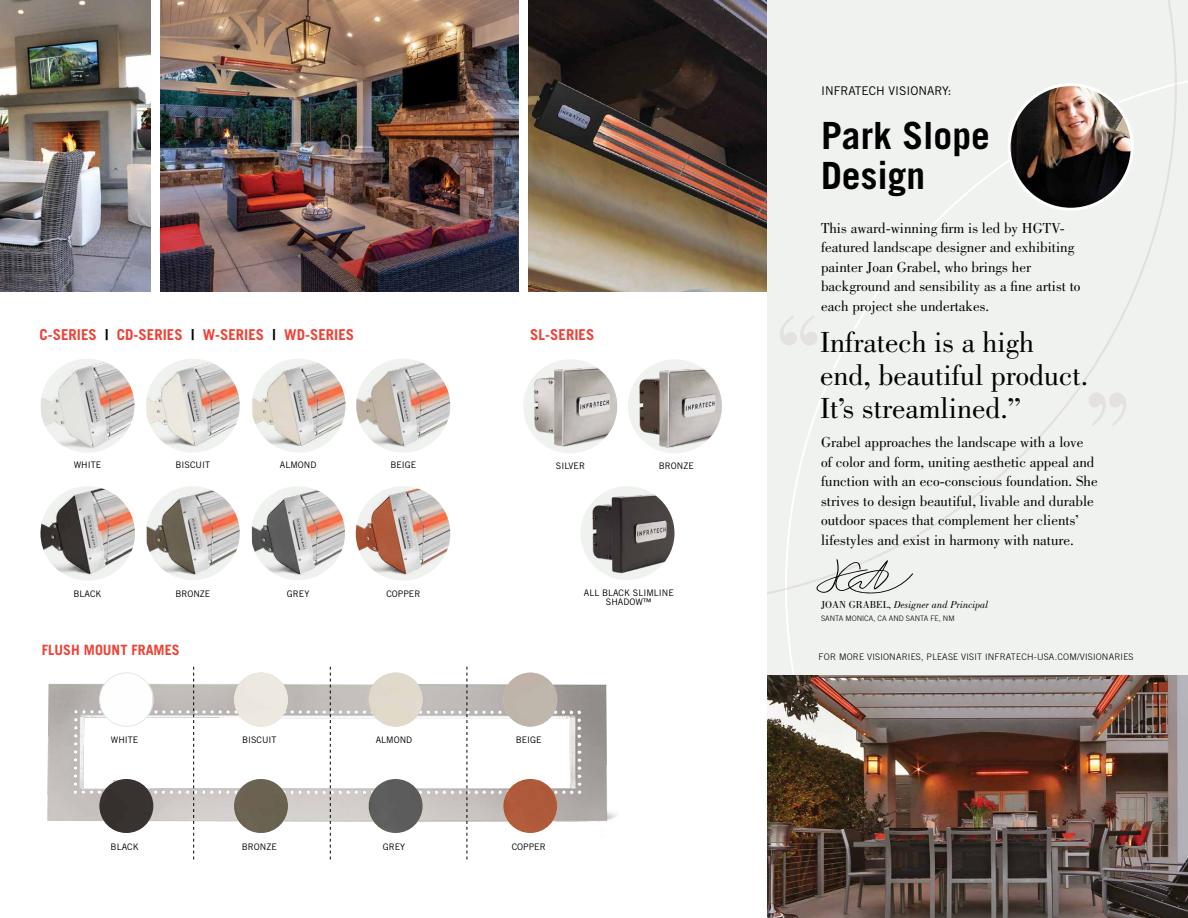
<style>
.page{position:relative;width:1188px;height:918px;background:#fff}
.page>*{position:absolute;margin:0;border:0;box-sizing:border-box;transform-origin:0 0}
.t1{font:700 37.5px/40.5px "Trade Gothic";color:#000}
.t2{font:30px/33px "Bodoni";color:#000101}
.t3{font:15px/19.5px "Bodoni";color:#000}
.t4{font:700 15px "Trade Gothic";color:#ef4135}
.t5{font:700 14.25px "Trade Gothic";color:#ef4135}
.t6{font:12px "Trade Gothic";color:#000}
.t7{font:italic 10.5px "Bodoni";color:#000}
.t8{font:9px/9.8px "Trade Gothic";color:#000;text-align:center}
.t9{font:300 9px "Trade Gothic";letter-spacing:.025em;color:#000}
.t10{font:300 7.5px "Trade Gothic";color:#000}
.s1{color:#000101}
.s2{font-style:normal}
</style>
<div class="page">
<img style="left:161px;top:0;width:357px;height:291px">
<img style="left:528px;top:0;width:239px;height:291px">
<img style="left:0;top:0;width:151px;height:291px">
<img style="left:147px;top:486px;width:93px;height:92px">
<img style="left:252px;top:486px;width:93px;height:92px">
<img style="left:47px;top:666px;width:570px;height:194px">
<div style="left:99px;top:779px;width:54px;height:54px;background:#383330;border-radius:27px"></div>
<img style="left:147px;top:359px;width:93px;height:92px">
<img style="left:356px;top:359px;width:94px;height:91px">
<img style="left:526px;top:359px;width:91px;height:94px">
<img style="left:631px;top:359px;width:91px;height:94px">
<img style="left:100px;top:673px;width:53px;height:53px">
<div style="left:99px;top:673px;width:54px;height:54px;border:1px solid #e6e7e8;border-radius:50%"></div>
<div style="left:234px;top:673px;width:54px;height:54px;background:#ede9e0;border-radius:27px"></div>
<div style="left:369px;top:673px;width:54px;height:54px;background:#e1d9cc;border-radius:27px"></div>
<div style="left:503px;top:673px;width:54px;height:54px;background:#bfb7ac;border-radius:27px"></div>
<div style="left:234px;top:779px;width:54px;height:54px;background:#6a6351;border-radius:27px"></div>
<div style="left:369px;top:779px;width:54px;height:54px;background:#5c5c5c;border-radius:27px"></div>
<div style="left:503px;top:779px;width:54px;height:54px;background:#af5a3b;border-radius:27px"></div>
<svg style="left:193px;top:667px;width:1px;height:193px"></svg>
<svg style="left:330px;top:667px;width:1px;height:193px"></svg>
<svg style="left:467px;top:667px;width:1px;height:193px"></svg>
<img style="left:583px;top:486px;width:91px;height:94px">
<img style="left:41px;top:359px;width:93px;height:93px">
<img style="left:253px;top:359px;width:93px;height:92px">
<img style="left:40px;top:486px;width:95px;height:93px">
<img style="left:356px;top:486px;width:94px;height:93px">
<div style="left:767px;top:0;width:410px;height:606px;background:#eff2ee"></div>
<div style="left:785px;top:67px;width:403px;height:608px;background:#eff2ee"></div>
<div style="left:785px;top:83px;width:392px;height:507px;background:#eff2ee"></div>
<img style="left:767px;top:675px;width:421px;height:243px">
<img style="left:1009px;top:85px;width:123px;height:124px">
<div style="left:1008px;top:83px;width:126px;height:128px;border:3px solid #fff;border-radius:50%"></div>
<svg style="left:816px;top:559px;width:97px;height:34px;background:#d3d6d2"></svg>
<svg style="left:1089px;top:392px;width:37px;height:34px"></svg>
<svg style="left:780px;top:315px;width:38px;height:30px"></svg>
<p class="t4" style="left:39px;top:326px;width:316px">C-SERIES <span class="s1">|</span> CD-SERIES <span class="s1">|</span> W-SERIES <span class="s1">|</span> WD-SERIES</p>
<p class="t4" style="left:530px;top:326px;width:66px">SL-SERIES</p>
<p class="t8" style="left:74px;top:460px;width:29px">WHITE</p>
<p class="t8" style="left:176px;top:460px;width:36px">BISCUIT</p>
<p class="t8" style="left:280px;top:460px;width:38px">ALMOND</p>
<p class="t8" style="left:390px;top:460px;width:28px">BEIGE</p>
<p class="t8" style="left:556px;top:461px;width:31px">SILVER</p>
<p class="t8" style="left:659px;top:461px;width:37px">BRONZE</p>
<p class="t8" style="left:74px;top:589px;width:30px">BLACK</p>
<p class="t8" style="left:175px;top:589px;width:37px">BRONZE</p>
<p class="t8" style="left:287px;top:589px;width:24px">GREY</p>
<p class="t8" style="left:386px;top:589px;width:36px">COPPER</p>
<p class="t5" style="left:42px;top:641px;width:139px">FLUSH MOUNT FRAMES</p>
<p class="t8" style="left:111px;top:735px;width:29px">WHITE</p>
<p class="t8" style="left:242px;top:735px;width:36px">BISCUIT</p>
<p class="t8" style="left:376px;top:735px;width:38px">ALMOND</p>
<p class="t8" style="left:516px;top:735px;width:28px">BEIGE</p>
<p class="t8" style="left:584px;top:588px;width:91px">ALL BLACK SLIMLINE<br>SHADOW™</p>
<p class="t8" style="left:111px;top:842px;width:30px">BLACK</p>
<p class="t8" style="left:242px;top:842px;width:37px">BRONZE</p>
<p class="t8" style="left:383px;top:842px;width:24px">GREY</p>
<p class="t8" style="left:512px;top:842px;width:36px">COPPER</p>
<p class="t6" style="left:821px;top:83px;width:132px">INFRATECH VISIONARY:</p>
<h1 class="t1" style="left:821px;top:115px;width:170px">Park Slope<br>Design</h1>
<p class="t3" style="left:821px;top:218px;width:261px">This award-winning firm is led by HGTV&shy;featured landscape designer and exhibiting painter Joan Grabel, who brings her background and sensibility as a fine artist to each project she undertakes.</p>
<h2 class="t2" style="left:820px;top:325px;width:270px">Infratech is a high end, beautiful product.<br>It’s streamlined.”</h2>
<p class="t3" style="left:821px;top:433px;width:278px">Grabel approaches the landscape with a love of color and form, uniting aesthetic appeal and function with an eco-conscious foundation. She strives to design beautiful, livable and durable outdoor spaces that complement her clients’ lifestyles and exist in harmony with nature.</p>
<p class="t7" style="left:821px;top:598px;width:169px"><span class="s2">JOAN GRABEL,</span> Designer and Principal</p>
<p class="t10" style="left:821px;top:614px;width:135px">SANTA MONICA, CA AND SANTA FE, NM</p>
<p class="t9" style="left:819px;top:652px;width:316px">FOR MORE VISIONARIES, PLEASE VISIT INFRATECH-USA.COM/VISIONARIES</p>
</div>
